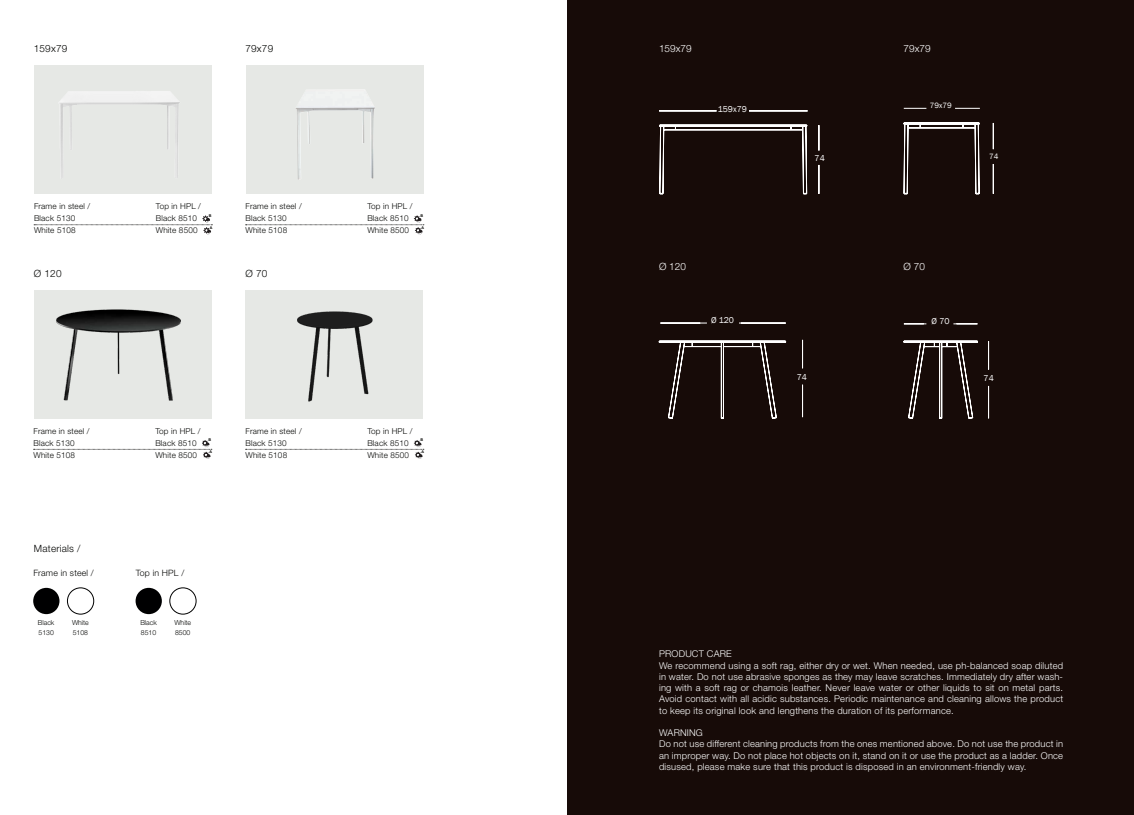
<style>
.page{position:relative;width:1134px;height:815px;background:#fff}
.page>*{position:absolute;margin:0;border:0;box-sizing:border-box;transform-origin:0 0}
.t1{font:300 10px "Helvetica Neue LT Std";letter-spacing:.02em;color:#040503}
.t2{font:300 10px "Helvetica Neue LT Std";color:#fff}
.t3{font:300 9.38px/11.2px "Helvetica Neue LT Std";letter-spacing:.02em;color:#fff;text-align:justify}
.t4{font:300 8.75px "Helvetica Neue LT Std";letter-spacing:.02em;color:#040503}
.t5{font:8.75px "Franklin Gothic";color:#fff}
.t6{font:300 8.12px "Helvetica Neue LT Std";letter-spacing:.02em;color:#040503}
.t7{font:7.88px "Franklin Gothic";color:#fff}
.t8{font:300 6.88px "Helvetica Neue LT Std";color:#040503}
.t9{font:3.75px "Helvetica Neue LT 75 Bd";color:#040503}
</style>
<div class="page">
<div style="left:567px;top:0;width:567px;height:815px;background:#170b08"></div>
<div style="left:33px;top:588px;width:26px;height:26px;background:#000001;border-radius:50%"></div>
<div style="left:136px;top:588px;width:26px;height:26px;background:#000001;border-radius:50%"></div>
<div style="left:67px;top:588px;width:27px;height:26px;border:1px solid #000;border-radius:50%"></div>
<div style="left:170px;top:588px;width:26px;height:26px;border:1px solid #000;border-radius:50%"></div>
<svg style="left:659px;top:111px;width:160px;height:83px"></svg>
<svg style="left:903px;top:108px;width:91px;height:86px"></svg>
<div style="left:34px;top:66px;width:177px;height:128px;background:#e6e8e5"></div>
<img style="left:59px;top:91px;width:121px;height:86px">
<div style="left:246px;top:66px;width:177px;height:128px;background:#e6e8e5"></div>
<img style="left:296px;top:89px;width:79px;height:91px">
<div style="left:34px;top:290px;width:177px;height:129px;background:#e6e8e5"></div>
<img style="left:56px;top:309px;width:125px;height:92px">
<div style="left:245px;top:290px;width:178px;height:129px;background:#e6e8e5"></div>
<img style="left:297px;top:311px;width:76px;height:91px">
<svg style="left:246px;top:216px;width:178px;height:18px"></svg>
<svg style="left:246px;top:440px;width:178px;height:19px"></svg>
<svg style="left:34px;top:440px;width:178px;height:19px"></svg>
<svg style="left:34px;top:216px;width:178px;height:18px"></svg>
<svg style="left:659px;top:323px;width:144px;height:96px"></svg>
<svg style="left:903px;top:323px;width:86px;height:96px"></svg>
<p class="t1" style="left:34px;top:42px;width:35px">159x79</p>
<p class="t1" style="left:245px;top:42px;width:29px">79x79</p>
<p class="t6" style="left:34px;top:201px;width:58px">Frame in steel /</p>
<p class="t6" style="left:34px;top:213px;width:43px">Black 5130</p>
<p class="t6" style="left:34px;top:225px;width:43px">White 5108</p>
<p class="t6" style="left:156px;top:201px;width:47px">Top in HPL /</p>
<p class="t6" style="left:156px;top:213px;width:43px">Black 8510</p>
<p class="t6" style="left:156px;top:225px;width:43px">White 8500</p>
<p class="t9" style="left:209px;top:213px;width:4px">B</p>
<p class="t9" style="left:210px;top:225px;width:4px">A</p>
<p class="t6" style="left:246px;top:201px;width:58px">Frame in steel /</p>
<p class="t6" style="left:246px;top:213px;width:43px">Black 5130</p>
<p class="t6" style="left:246px;top:225px;width:43px">White 5108</p>
<p class="t6" style="left:367px;top:201px;width:47px">Top in HPL /</p>
<p class="t6" style="left:367px;top:213px;width:43px">Black 8510</p>
<p class="t6" style="left:367px;top:225px;width:43px">White 8500</p>
<p class="t9" style="left:420px;top:213px;width:4px">B</p>
<p class="t9" style="left:421px;top:225px;width:4px">A</p>
<p class="t1" style="left:34px;top:267px;width:29px">Ø 120</p>
<p class="t1" style="left:246px;top:267px;width:23px">Ø 70</p>
<p class="t6" style="left:34px;top:426px;width:58px">Frame in steel /</p>
<p class="t6" style="left:34px;top:438px;width:43px">Black 5130</p>
<p class="t6" style="left:34px;top:450px;width:43px">White 5108</p>
<p class="t6" style="left:155px;top:426px;width:47px">Top in HPL /</p>
<p class="t6" style="left:155px;top:438px;width:43px">Black 8510</p>
<p class="t6" style="left:155px;top:450px;width:43px">White 8500</p>
<p class="t6" style="left:246px;top:426px;width:58px">Frame in steel /</p>
<p class="t6" style="left:246px;top:438px;width:43px">Black 5130</p>
<p class="t6" style="left:246px;top:450px;width:43px">White 5108</p>
<p class="t6" style="left:367px;top:426px;width:47px">Top in HPL /</p>
<p class="t6" style="left:367px;top:438px;width:43px">Black 8510</p>
<p class="t6" style="left:367px;top:450px;width:43px">White 8500</p>
<p class="t9" style="left:208px;top:438px;width:4px">B</p>
<p class="t9" style="left:420px;top:438px;width:4px">B</p>
<p class="t9" style="left:209px;top:450px;width:4px">A</p>
<p class="t9" style="left:421px;top:450px;width:4px">A</p>
<p class="t1" style="left:34px;top:542px;width:48px">Materials /</p>
<p class="t4" style="left:33px;top:567px;width:62px">Frame in steel /</p>
<p class="t4" style="left:136px;top:567px;width:50px">Top in HPL /</p>
<p class="t8" style="left:38px;top:618px;width:18px">Black</p>
<p class="t8" style="left:39px;top:628px;width:17px">5130</p>
<p class="t8" style="left:72px;top:618px;width:18px">White</p>
<p class="t8" style="left:73px;top:628px;width:17px">5108</p>
<p class="t8" style="left:140px;top:618px;width:18px">Black</p>
<p class="t8" style="left:141px;top:628px;width:17px">8510</p>
<p class="t8" style="left:174px;top:618px;width:18px">White</p>
<p class="t8" style="left:175px;top:628px;width:17px">8500</p>
<p class="t2" style="left:659px;top:42px;width:34px">159x79</p>
<p class="t2" style="left:904px;top:42px;width:29px">79x79</p>
<p class="t5" style="left:718px;top:103px;width:31px">159x79</p>
<p class="t5" style="left:814px;top:152px;width:12px">74</p>
<p class="t7" style="left:930px;top:101px;width:23px">79x79</p>
<p class="t7" style="left:989px;top:152px;width:11px">74</p>
<p class="t2" style="left:659px;top:260px;width:28px">Ø 120</p>
<p class="t2" style="left:904px;top:260px;width:23px">Ø 70</p>
<p class="t5" style="left:711px;top:315px;width:25px">Ø 120</p>
<p class="t5" style="left:797px;top:371px;width:12px">74</p>
<p class="t5" style="left:932px;top:316px;width:19px">Ø 70</p>
<p class="t5" style="left:983px;top:373px;width:12px">74</p>
<p class="t3" style="left:659px;top:648px;width:74px">PRODUCT CARE</p>
<p class="t3" style="left:659px;top:659px;width:406px">We recommend using a soft rag, either dry or wet. When needed, use ph-balanced soap diluted in water. Do not use abrasive sponges as they may leave scratches. Immediately dry after wash&shy;ing with a soft rag or chamois leather. Never leave water or other liquids to sit on metal parts.<br>Avoid contact with all acidic substances. Periodic maintenance and cleaning allows the product to keep its original look and lengthens the duration of its performance.</p>
<p class="t3" style="left:659px;top:727px;width:45px">WARNING</p>
<p class="t3" style="left:659px;top:738px;width:406px">Do not use different cleaning products from the ones mentioned above. Do not use the product in an improper way. Do not place hot objects on it, stand on it or use the product as a ladder. Once disused, please make sure that this product is disposed in an environment-friendly way.</p>
</div>
